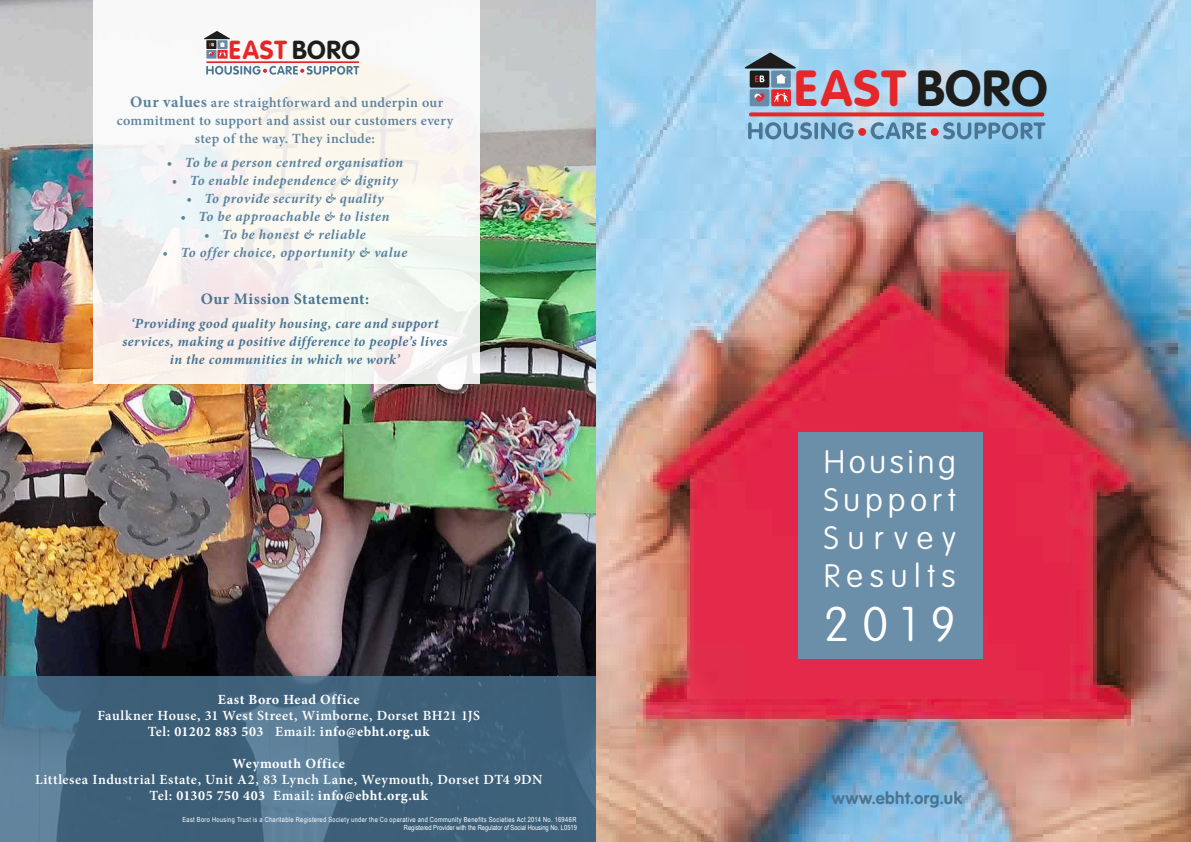
<style>
.page{position:relative;width:1191px;height:842px;background:#fff}
.page>*{position:absolute;margin:0;border:0;box-sizing:border-box;transform-origin:0 0}
.t1{font:700 49.9px "VAG Rounded";letter-spacing:.03em;color:#e52729}
.t2{font:100 48px "VAG Rounded";color:#fff}
.t3{font:100 32px/38px "VAG Rounded";letter-spacing:.18em;color:#fff;text-align:justify}
.t4{font:700 25.7px "VAG Rounded";letter-spacing:.03em;color:#e52729}
.t5{font:700 16.8px "VAG Rounded";letter-spacing:.025em;color:#4a7593}
.t6{font:700 16px "Minion Pro";letter-spacing:.02em;color:#4a7593}
.t7{font:600 14px/16px "Minion Pro";letter-spacing:.035em;color:#fff;text-align:center}
.t8{font:italic 700 14px "Minion Pro";letter-spacing:.035em;color:#5b829e}
.t9{font:italic 700 14px/18px "Minion Pro";letter-spacing:.03em;color:#4a7593;text-align:center}
.t10{font:600 14px/18px "Minion Pro";letter-spacing:.025em;color:#5b829e;text-align:center}
.t11{font:700 14px "Minion Pro";letter-spacing:.04em;color:#fff}
.t12{font:7px "Arial Narrow";letter-spacing:.045em;color:#fff}
.t13{font:7px "Arial Narrow";color:#fff}
.s1{color:#1d1d1b}
.s2{font-weight:700;font-size:16px}
.s3{font-weight:700}
</style>
<div class="page">
<img style="left:595px;top:0;width:596px;height:842px">
<img style="left:0;top:0;width:595px;height:676px">
<svg style="left:0;top:676px;width:595px;height:166px;fill:#3e607a"></svg>
<div style="left:93px;top:0;width:386px;height:384px;background:linear-gradient(to bottom,#f9f9f8,#f2f1ec)"></div>
<svg style="left:206px;top:66px;width:153px;height:9px"></svg>
<hr style="left:206px;top:61px;width:153px;height:2px;background:#e52729">
<div style="left:206px;top:50px;width:10px;height:9px;background:#688ba7"></div>
<svg style="left:217px;top:50px;width:11px;height:9px"></svg>
<svg style="left:204px;top:31px;width:26px;height:25px"></svg>
<svg style="left:751px;top:112px;width:291px;height:4px"></svg>
<svg style="left:748px;top:122px;width:297px;height:17px"></svg>
<div style="left:858px;top:128px;width:8px;height:8px;background:#e52729;border-radius:50%"></div>
<div style="left:930px;top:128px;width:8px;height:8px;background:#e52729;border-radius:50%"></div>
<div style="left:749px;top:89px;width:20px;height:17px;background:#688ba7;border-radius:2px"></div>
<div style="left:749px;top:71px;width:20px;height:17px;background:#1d1d1b;border-radius:2px"></div>
<div style="left:771px;top:89px;width:20px;height:17px;background:#e52729;border-radius:2px"></div>
<div style="left:771px;top:71px;width:20px;height:17px;background:#678aa6;border-radius:2px"></div>
<svg style="left:754px;top:93px;width:10px;height:9px"></svg>
<svg style="left:774px;top:93px;width:14px;height:9px"></svg>
<svg style="left:744px;top:53px;width:52px;height:31px"></svg>
<div style="left:798px;top:432px;width:184px;height:226px;background:#6b8ea9"></div>
<h3 class="t4" style="left:229px;top:34px;width:133px">EAST <span class="s1">BORO</span></h3>
<p class="t10" style="left:117px;top:93px;width:338px"><span class="s2">Our values</span> are straightforward and underpin our commitment to support and assist our customers every step of the way. They include:</p>
<p class="t8" style="left:167px;top:152px;width:238px">• To be a person centred organisation</p>
<p class="t8" style="left:172px;top:170px;width:228px">• To enable independence &amp; dignity</p>
<p class="t8" style="left:186px;top:188px;width:199px">• To provide security &amp; quality</p>
<p class="t8" style="left:180px;top:206px;width:210px">• To be approachable &amp; to listen</p>
<p class="t8" style="left:204px;top:224px;width:163px">• To be honest &amp; reliable</p>
<p class="t8" style="left:163px;top:242px;width:246px">• To offer choice, opportunity &amp; value</p>
<p class="t6" style="left:201px;top:288px;width:170px">Our Mission Statement:</p>
<p class="t9" style="left:122px;top:314px;width:326px">‘Providing good quality housing, care and support services, making a positive difference to people’s lives in the communities in which we work’</p>
<p class="t11" style="left:218px;top:689px;width:143px">East Boro Head Office</p>
<p class="t7" style="left:97px;top:707px;width:384px">Faulkner House, 31 West Street, Wimborne, Dorset BH21 1JS<br>Tel: <span class="s3">01202 883 503</span> Email: <span class="s3">info@ebht.org.uk</span></p>
<p class="t11" style="left:233px;top:753px;width:114px">Weymouth Office</p>
<p class="t7" style="left:35px;top:771px;width:509px">Littlesea Industrial Estate, Unit A2, 83 Lynch Lane, Weymouth, Dorset DT4 9DN<br>Tel: <span class="s3">01305 750 403</span> Email: <span class="s3">info@ebht.org.uk</span></p>
<p class="t12" style="left:182px;top:814px;width:395px">East Boro Housing Trust is a Charitable Registered Society under the Co operative and Community Benefits Societies Act 2014 No. 16946R</p>
<p class="t13" style="left:404px;top:823px;width:174px">Registered Provider with the Regulator of Social Housing No. L0519</p>
<h1 class="t1" style="left:794px;top:59px;width:255px">EAST <span class="s1">BORO</span></h1>
<h3 class="t3" style="left:823px;top:444px;width:134px">Housing Support Survey Results</h3>
<h2 class="t2" style="left:823px;top:597px;width:134px">2019</h2>
<p class="t5" style="left:831px;top:788px;width:132px">www.ebht.org.uk</p>
</div>
